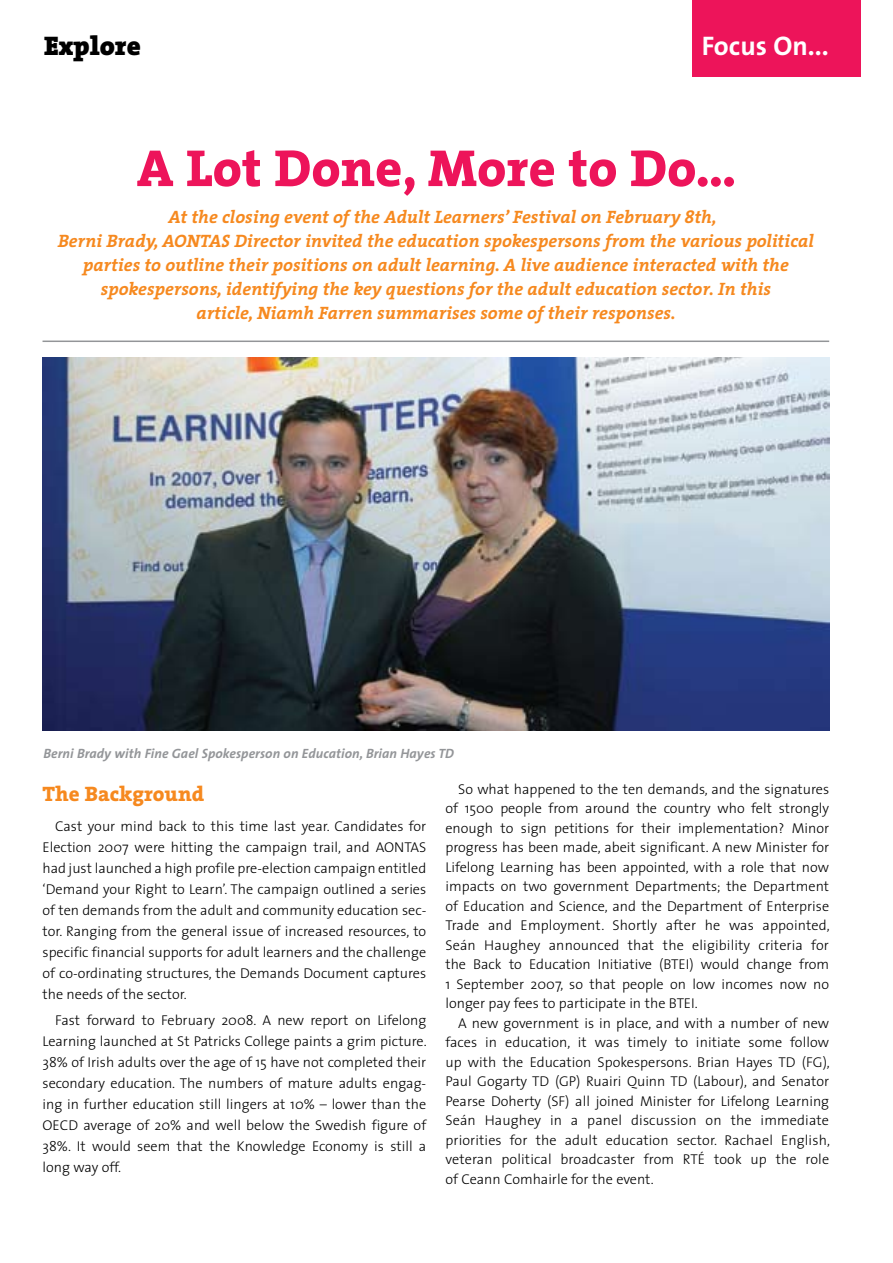
<style>
.page{position:relative;width:893px;height:1263px;background:#fff}
.page>*{position:absolute;margin:0;border:0;box-sizing:border-box;transform-origin:0 0}
.t1{font:800 52.5px "The Serif";color:#ed145a}
.t2{font:700 27px "The Sans";color:#fff}
.t3{font:900 27px "The Serif";color:#000}
.t4{font:800 21px "The Serif";color:#f6891f}
.t5{font:italic 700 18px "The Serif";color:#f6891f}
.t6{font:300 14.25px/19.5px "The Sans";color:#000;text-align:justify}
.t7{font:italic 700 13.5px "The Sans";letter-spacing:.005em;color:#939598}
</style>
<div class="page">
<div style="left:692px;top:0;width:168px;height:77px;background:#ed145a"></div>
<hr style="left:43px;top:341px;width:786px;height:1px;background:#939598">
<img style="left:43px;top:357px;width:786px;height:374px">
<h2 class="t3" style="left:44px;top:23px;width:98px">Explore</h2>
<h2 class="t2" style="left:702px;top:23px;width:128px">Focus On...</h2>
<h1 class="t1" style="left:137px;top:124px;width:601px">A Lot Done, More to Do...</h1>
<p class="t5" style="left:169px;top:202px;width:549px">At the closing event of the Adult Learners’ Festival on February 8th,</p>
<p class="t5" style="left:58px;top:226px;width:758px">Berni Brady, AONTAS Director invited the education spokespersons from the various political</p>
<p class="t5" style="left:83px;top:250px;width:707px">parties to outline their positions on adult learning. A live audience interacted with the</p>
<p class="t5" style="left:101px;top:274px;width:672px">spokespersons, identifying the key questions for the adult education sector. In this</p>
<p class="t5" style="left:197px;top:298px;width:480px">article, Niamh Farren summarises some of their responses.</p>
<p class="t7" style="left:44px;top:742px;width:412px">Berni Brady with Fine Gael Spokesperson on Education, Brian Hayes TD</p>
<h3 class="t4" style="left:43px;top:776px;width:163px">The Background</h3>
<p class="t6" style="left:43px;top:815px;width:385px;line-height:21px;text-indent:13px">Cast your mind back to this time last year. Candidates for Election 2007 were hitting the campaign trail, and AONTAS had just launched a high profile pre-election campaign entitled ‘Demand your Right to Learn’. The campaign outlined a series of ten demands from the adult and community education sec&shy;tor. Ranging from the general issue of increased resources, to specific financial supports for adult learners and the challenge of co-ordinating structures, the Demands Document captures the needs of the sector.</p>
<p class="t6" style="left:43px;top:1009px;width:386px;line-height:21px;text-indent:13px">Fast forward to February 2008. A new report on Lifelong Learning launched at St Patricks College paints a grim picture.<br>38% of Irish adults over the age of 15 have not completed their secondary education. The numbers of mature adults engag&shy;ing in further education still lingers at 10% – lower than the OECD average of 20% and well below the Swedish figure of 38%. It would seem that the Knowledge Economy is still a long way off.</p>
<p class="t6" style="left:445px;top:779px;width:386px;text-indent:13px">So what happened to the ten demands, and the signatures of 1500 people from around the country who felt strongly enough to sign petitions for their implementation? Minor progress has been made, abeit significant. A new Minister for Lifelong Learning has been appointed, with a role that now impacts on two government Departments; the Department of Education and Science, and the Department of Enterprise Trade and Employment. Shortly after he was appointed, Seán Haughey announced that the eligibility criteria for the Back to Education Initiative (BTEI) would change from 1 September 2007, so that people on low incomes now no longer pay fees to participate in the BTEI.</p>
<p class="t6" style="left:445px;top:1012px;width:386px;text-indent:13px">A new government is in place, and with a number of new faces in education, it was timely to initiate some follow up with the Education Spokespersons. Brian Hayes TD (FG), Paul Gogarty TD (GP) Ruairi Quinn TD (Labour), and Senator Pearse Doherty (SF) all joined Minister for Lifelong Learning Seán Haughey in a panel discussion on the immediate priorities for the adult education sector. Rachael English, veteran political broadcaster from RTÉ took up the role of Ceann Comhairle for the event.</p>
</div>
